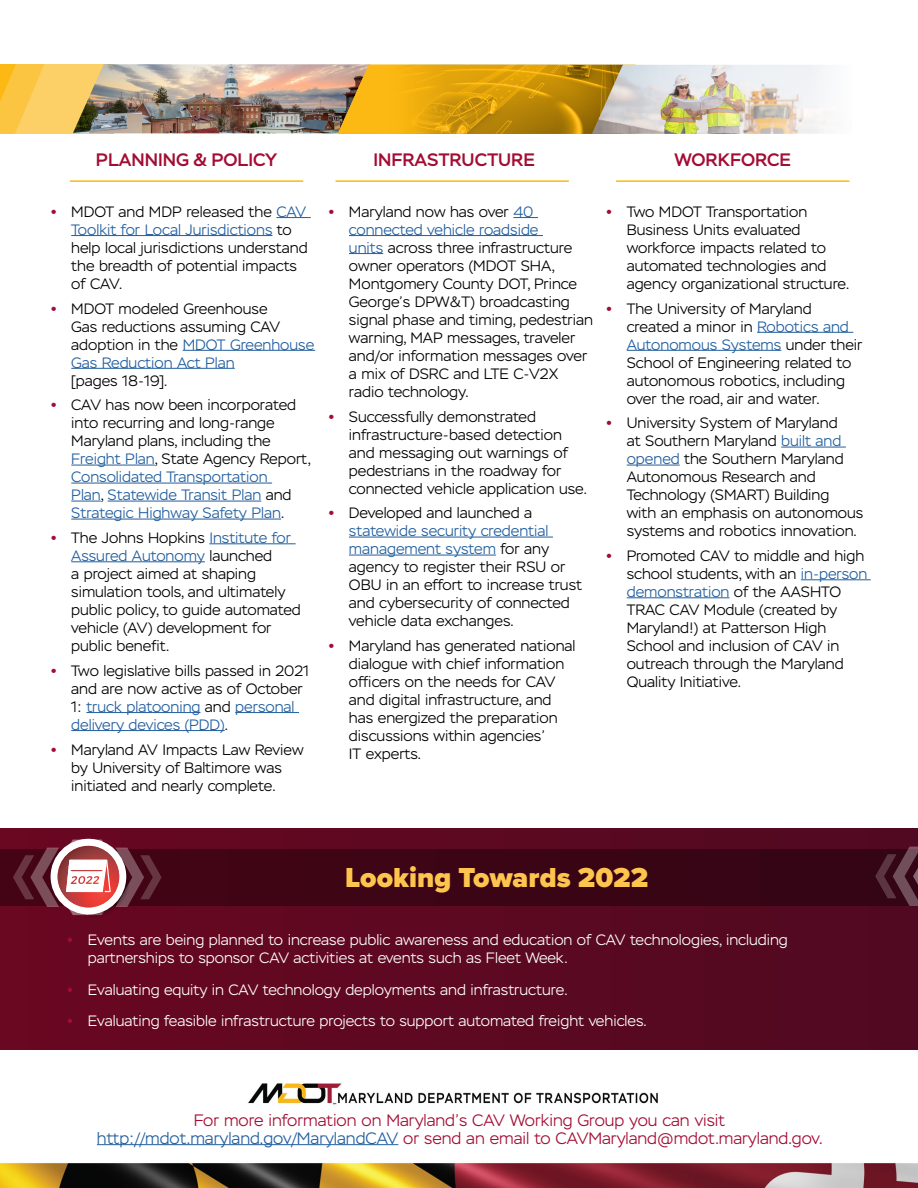
<style>
.page{position:relative;width:918px;height:1188px;background:#fff}
.page>*{position:absolute;margin:0;border:0;box-sizing:border-box;transform-origin:0 0}
.t1{font:900 28.5px "Proxima Nova";color:#fec54e}
.t2{font:500 18px "Stem";color:#a30c33}
.t3{font:300 16.5px/18px "Stem";color:#a30c33;text-align:center}
.t4{font:300 15px/18px "Stem";color:#000}
.t5{font:300 15px/18px "Stem";color:#fff}
.s1{font-family:"Arial";font-weight:700;color:#a30c33}
.s2{color:#215e9e}
</style>
<div class="page">
<svg style="left:0;top:64px;width:183px;height:304px"></svg>
<img style="left:73px;top:64px;width:297px;height:69px">
<svg style="left:338px;top:65px;width:254px;height:69px;background:#d59b12"></svg>
<img style="left:592px;top:65px;width:236px;height:69px">
<div style="left:0;top:828px;width:918px;height:222px;background:#5d0921"></div>
<div style="left:0;top:849px;width:918px;height:56px;background:#3b0515"></div>
<svg style="left:875px;top:838px;width:43px;height:76px"></svg>
<img style="left:69px;top:915px;width:14px;height:2px">
<img style="left:0;top:1161px;width:918px;height:27px">
<hr style="left:97px;top:1144px;width:301px;height:1px;background:#215e9e">
<img style="left:248px;top:1083px;width:410px;height:22px">
<hr style="left:276px;top:217px;width:35px;height:1px;background:#215e9e">
<hr style="left:71px;top:235px;width:201px;height:1px;background:#215e9e">
<hr style="left:183px;top:350px;width:132px;height:1px;background:#215e9e">
<hr style="left:71px;top:368px;width:164px;height:1px;background:#215e9e">
<hr style="left:71px;top:465px;width:84px;height:1px;background:#215e9e">
<hr style="left:71px;top:483px;width:201px;height:1px;background:#215e9e">
<hr style="left:71px;top:501px;width:30px;height:1px;background:#215e9e">
<hr style="left:108px;top:501px;width:153px;height:1px;background:#215e9e">
<hr style="left:71px;top:519px;width:210px;height:1px;background:#215e9e">
<hr style="left:209px;top:543px;width:87px;height:1px;background:#215e9e">
<hr style="left:71px;top:561px;width:134px;height:1px;background:#215e9e">
<hr style="left:86px;top:712px;width:114px;height:1px;background:#215e9e">
<hr style="left:235px;top:712px;width:64px;height:1px;background:#215e9e">
<hr style="left:71px;top:730px;width:154px;height:1px;background:#215e9e">
<svg style="left:513px;top:217px;width:25px;height:1px"></svg>
<hr style="left:349px;top:235px;width:194px;height:1px;background:#215e9e">
<hr style="left:349px;top:253px;width:34px;height:1px;background:#215e9e">
<hr style="left:349px;top:537px;width:204px;height:1px;background:#215e9e">
<hr style="left:349px;top:555px;width:147px;height:1px;background:#215e9e">
<hr style="left:757px;top:332px;width:96px;height:1px;background:#215e9e">
<hr style="left:627px;top:350px;width:154px;height:1px;background:#215e9e">
<hr style="left:781px;top:447px;width:65px;height:1px;background:#215e9e">
<hr style="left:627px;top:465px;width:53px;height:1px;background:#215e9e">
<hr style="left:801px;top:579px;width:70px;height:1px;background:#215e9e">
<hr style="left:627px;top:597px;width:102px;height:1px;background:#215e9e">
<hr style="left:616px;top:180px;width:233px;height:2px;background:#fdb913">
<hr style="left:70px;top:180px;width:233px;height:2px;background:#fdb913">
<hr style="left:336px;top:180px;width:233px;height:2px;background:#fdb913">
<svg style="left:13px;top:840px;width:149px;height:75px"></svg>
<p class="t2" style="left:96px;top:149px;width:183px">PLANNING &amp; POLICY</p>
<p class="t2" style="left:374px;top:149px;width:163px">INFRASTRUCTURE</p>
<p class="t2" style="left:674px;top:149px;width:118px">WORKFORCE</p>
<p class="t4" style="left:71px;top:203px;width:238px;text-indent:-20px"><span class="s1">•</span> MDOT and MDP released the <span class="s2">CAV<br>Toolkit for Local Jurisdictions</span> to help local jurisdictions understand the breadth of potential impacts of CAV.</p>
<p class="t4" style="left:71px;top:300px;width:245px;text-indent:-20px"><span class="s1">•</span> MDOT modeled Greenhouse<br>Gas reductions assuming CAV adoption in the <span class="s2">MDOT Greenhouse<br>Gas Reduction Act Plan</span></p>
<p class="t4" style="left:71px;top:372px;width:98px">[pages 18-19].</p>
<p class="t4" style="left:71px;top:396px;width:241px;text-indent:-20px"><span class="s1">•</span> CAV has now been incorporated into recurring and long-range<br>Maryland plans, including the<br><span class="s2">Freight Plan</span>, State Agency Report,<br><span class="s2">Consolidated Transportation<br>Plan</span>, <span class="s2">Statewide Transit Plan</span> and<br><span class="s2">Strategic Highway Safety Plan</span>.</p>
<p class="t4" style="left:71px;top:529px;width:231px;text-indent:-20px"><span class="s1">•</span> The Johns Hopkins <span class="s2">Institute for<br>Assured Autonomy</span> launched<br>a project aimed at shaping simulation tools, and ultimately public policy, to guide automated vehicle (AV) development for public benefit.</p>
<p class="t4" style="left:71px;top:662px;width:239px;text-indent:-20px"><span class="s1">•</span> Two legislative bills passed in 2021 and are now active as of October<br>1: <span class="s2">truck platooning</span> and <span class="s2">personal delivery devices (PDD)</span>.</p>
<p class="t4" style="left:51px;top:741px;width:254px;text-align:center"><span class="s1">•</span> Maryland AV Impacts Law Review by University of Baltimore was initiated and nearly complete.</p>
<p class="t4" style="left:349px;top:203px;width:246px;text-indent:-20px"><span class="s1">•</span> Maryland now has over <span class="s2">40 connected vehicle roadside<br>units</span> across three infrastructure owner operators (MDOT SHA,<br>Montgomery County DOT, Prince<br>George’s DPW&amp;T) broadcasting signal phase and timing, pedestrian warning, MAP messages, traveler and/or information messages over a mix of DSRC and LTE C-V2X radio technology.</p>
<p class="t4" style="left:349px;top:408px;width:239px;text-indent:-20px"><span class="s1">•</span> Successfully demonstrated infrastructure-based detection and messaging out warnings of pedestrians in the roadway for connected vehicle application use.</p>
<p class="t4" style="left:349px;top:504px;width:235px;text-indent:-20px"><span class="s1">•</span> Developed and launched a <span class="s2">statewide security credential management system</span> for any agency to register their RSU or<br>OBU in an effort to increase trust and cybersecurity of connected vehicle data exchanges.</p>
<p class="t4" style="left:349px;top:637px;width:228px;text-indent:-20px"><span class="s1">•</span> Maryland has generated national dialogue with chief information officers on the needs for CAV and digital infrastructure, and has energized the preparation discussions within agencies’<br>IT experts.</p>
<p class="t4" style="left:627px;top:203px;width:224px;text-indent:-20px"><span class="s1">•</span> Two MDOT Transportation<br>Business Units evaluated workforce impacts related to automated technologies and agency organizational structure.</p>
<p class="t4" style="left:627px;top:300px;width:237px;text-indent:-20px"><span class="s1">•</span> The University of Maryland created a minor in <span class="s2">Robotics and<br>Autonomous Systems</span> under their<br>School of Engineering related to autonomous robotics, including over the road, air and water.</p>
<p class="t4" style="left:627px;top:414px;width:238px;text-indent:-20px"><span class="s1">•</span> University System of Maryland<br>at Southern Maryland <span class="s2">built and opened</span> the Southern Maryland<br>Autonomous Research and<br>Technology (SMART) Building<br>with an emphasis on autonomous systems and robotics innovation.</p>
<p class="t4" style="left:627px;top:547px;width:242px;text-indent:-20px"><span class="s1">•</span> Promoted CAV to middle and high school students, with an <span class="s2">in-person demonstration</span> of the AASHTO<br>TRAC CAV Module (created by<br>Maryland!) at Patterson High<br>School and inclusion of CAV in outreach through the Maryland<br>Quality Initiative.</p>
<h1 class="t1" style="left:345px;top:856px;width:305px">Looking Towards 2022</h1>
<p class="t5" style="left:88px;top:931px;width:702px;text-indent:-20px"><span class="s1">•</span> Events are being planned to increase public awareness and education of CAV technologies, including partnerships to sponsor CAV activities at events such as Fleet Week.</p>
<p class="t5" style="left:68px;top:980px;width:502px"><span class="s1">•</span> Evaluating equity in CAV technology deployments and infrastructure.</p>
<p class="t5" style="left:68px;top:1012px;width:581px"><span class="s1">•</span> Evaluating feasible infrastructure projects to support automated freight vehicles.</p>
<p class="t3" style="left:97px;top:1111px;width:727px">For more information on Maryland’s CAV Working Group you can visit <span class="s2">http://mdot.maryland.gov/MarylandCAV</span> or send an email to CAVMaryland@mdot.maryland.gov.</p>
</div>
